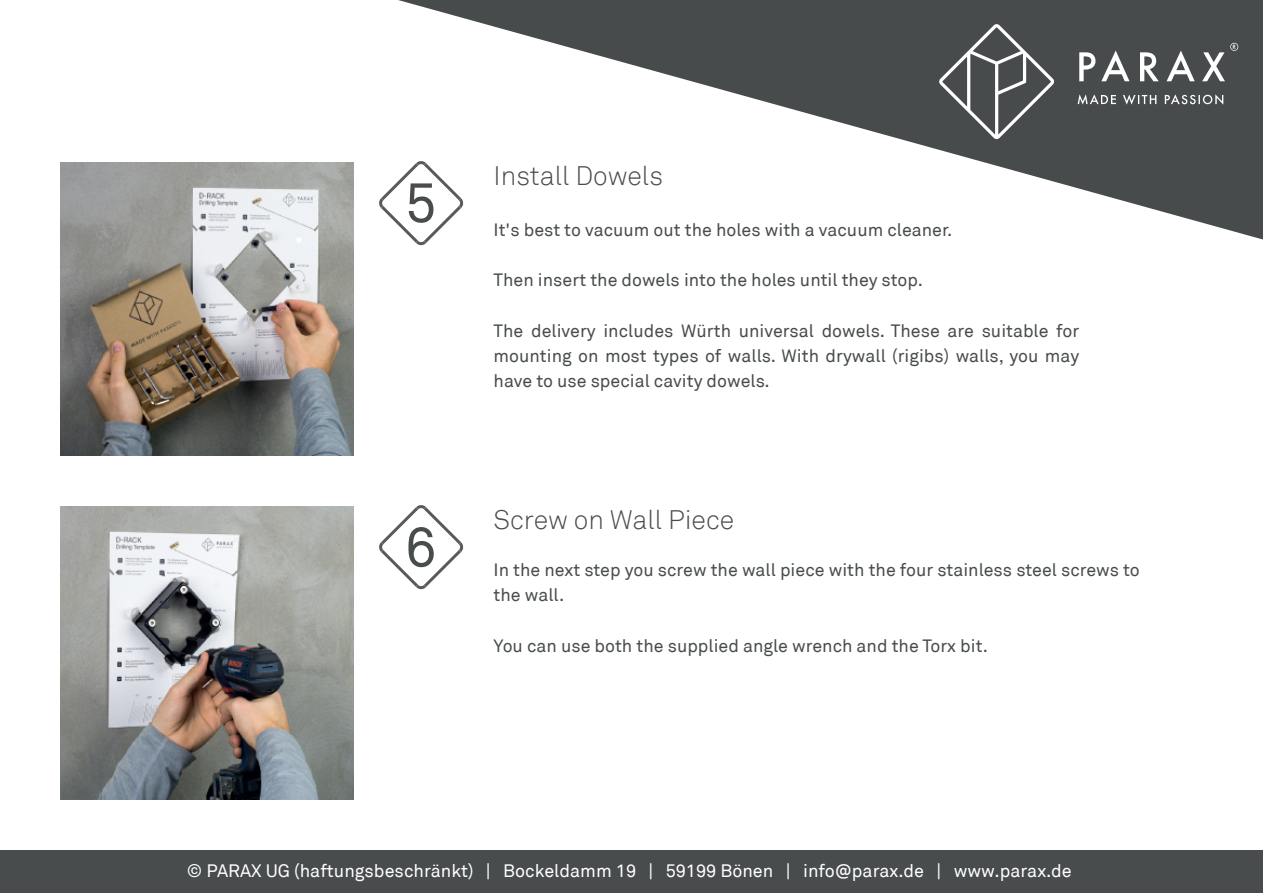
<style>
.page{position:relative;width:1263px;height:893px;background:#fff}
.page>*{position:absolute;margin:0;border:0;box-sizing:border-box;transform-origin:0 0}
.t1{font:300 26.7px "Akkurat";color:#484c4d}
.t2{font:18px "Akkurat";color:#fff}
.t3{font:17.85px/25.2px "Akkurat";color:#484c4d;text-align:justify}
</style>
<div class="page">
<svg style="left:398px;top:0;width:865px;height:240px"></svg>
<svg style="left:939px;top:24px;width:299px;height:115px;background:#5a5d5e"></svg>
<div style="left:0;top:850px;width:1263px;height:43px;background:#484c4d"></div>
<svg style="left:379px;top:160px;width:85px;height:86px"></svg>
<svg style="left:379px;top:505px;width:85px;height:85px"></svg>
<img style="left:61px;top:163px;width:293px;height:293px">
<img style="left:61px;top:507px;width:293px;height:293px">
<h1 class="t1" style="left:494px;top:166px;width:171px">Install Dowels</h1>
<p class="t3" style="left:494px;top:218px;width:460px">It's best to vacuum out the holes with a vacuum cleaner.</p>
<p class="t3" style="left:494px;top:269px;width:431px">Then insert the dowels into the holes until they stop.</p>
<p class="t3" style="left:494px;top:319px;width:587px">The delivery includes Würth universal dowels. These are suitable for mounting on most types of walls. With drywall (rigibs) walls, you may have to use special cavity dowels.</p>
<h1 class="t1" style="left:494px;top:510px;width:242px">Screw on Wall Piece</h1>
<p class="t3" style="left:494px;top:558px;width:648px">In the next step you screw the wall piece with the four stainless steel screws to the wall.</p>
<p class="t3" style="left:494px;top:634px;width:496px">You can use both the supplied angle wrench and the Torx bit.</p>
<p class="t2" style="left:187px;top:863px;width:886px">© PARAX UG (haftungsbeschränkt) | Bockeldamm 19 | 59199 Bönen | info@parax.de | www.parax.de</p>
</div>
